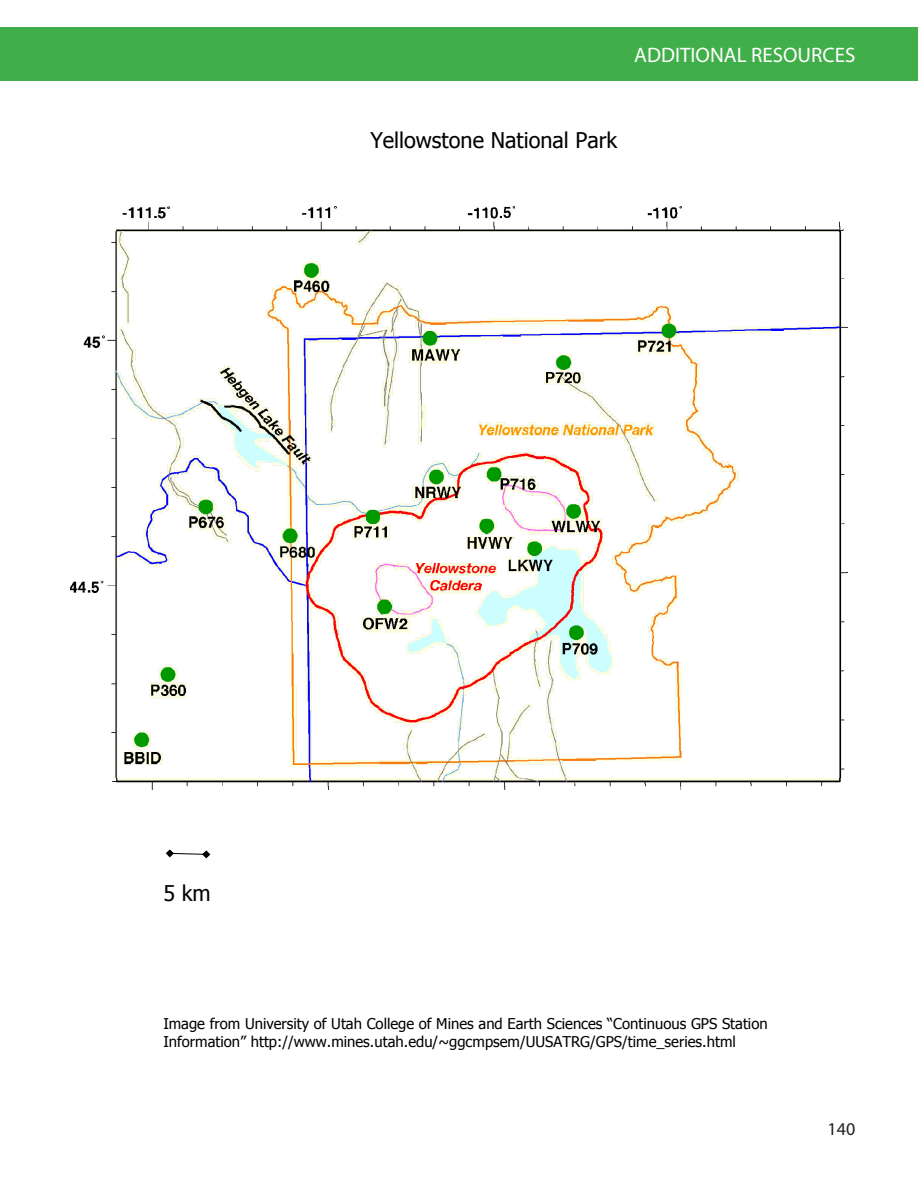
<style>
.page{position:relative;width:918px;height:1188px;background:#fff}
.page>*{position:absolute;margin:0;border:0;box-sizing:border-box;transform-origin:0 0}
.t1{font:21.6px "Tahoma";color:#000}
.t2{font:21px "Myriad Pro";color:#fff}
.t3{font:18px "Myriad Pro";color:#231f20}
.t4{font:14.85px/17.9px "Tahoma";color:#000}
</style>
<div class="page">
<div style="left:0;top:27px;width:918px;height:54px;background:#40ae49"></div>
<img style="left:70px;top:206px;width:778px;height:572px">
<img style="left:112px;top:778px;width:729px;height:12px">
<svg style="left:166px;top:849px;width:44px;height:9px"></svg>
<h2 class="t2" style="left:634px;top:42px;width:223px">ADDITIONAL RESOURCES</h2>
<p class="t1" style="left:370px;top:126px;width:248px">Yellowstone National Park</p>
<p class="t1" style="left:163px;top:879px;width:49px">5 km</p>
<p class="t4" style="left:163px;top:1014px;width:606px">Image from University of Utah College of Mines and Earth Sciences “Continuous GPS Station<br>Information” http://www.mines.utah.edu/~ggcmpsem/UUSATRG/GPS/time_series.html</p>
<p class="t3" style="left:828px;top:1118px;width:29px">140</p>
</div>
